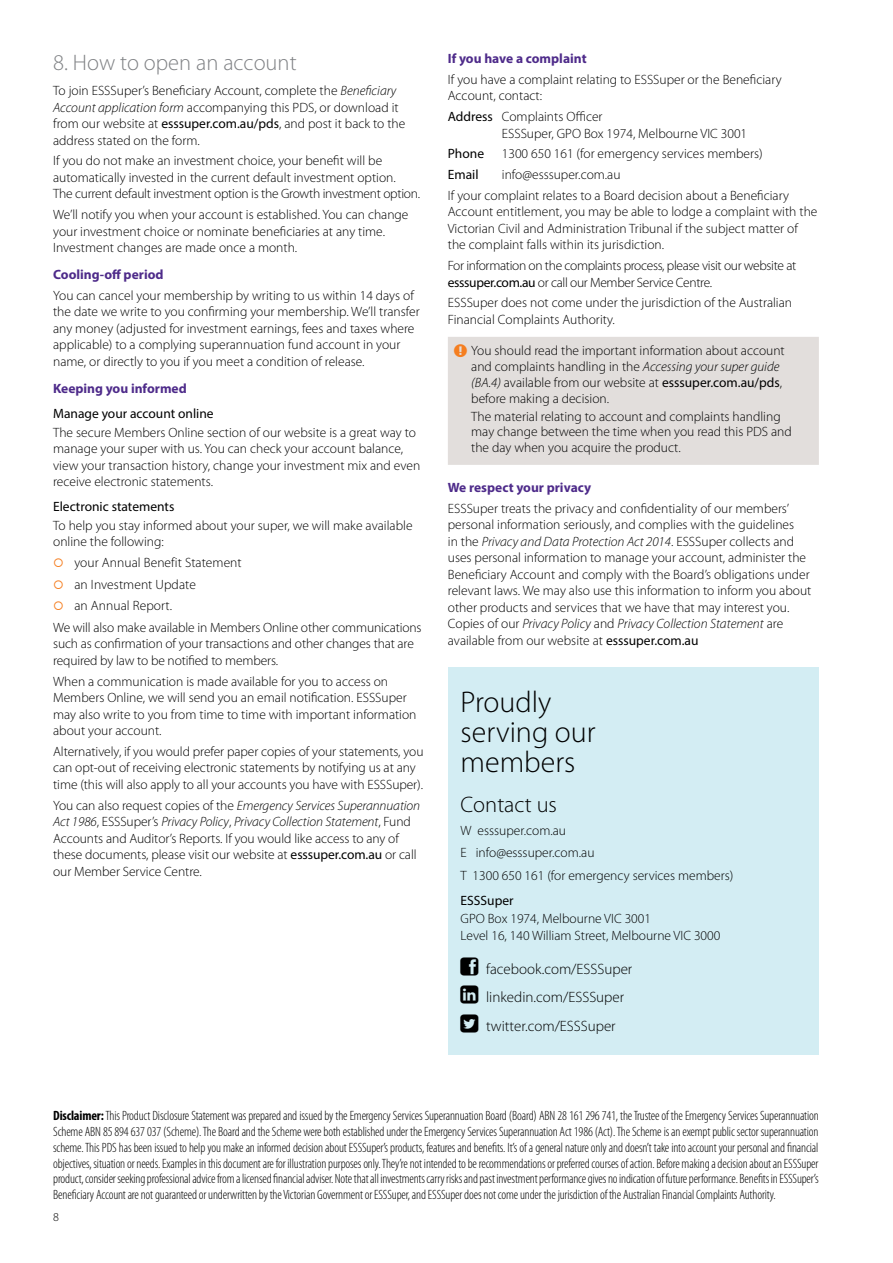
<style>
.page{position:relative;width:893px;height:1263px;background:#fff}
.page>*{position:absolute;margin:0;border:0;box-sizing:border-box;transform-origin:0 0}
.t1{font:300 30px/30px "Myriad Pro";color:#000}
.t2{font:300 22.5px "Myriad Pro";color:#808285}
.t3{font:300 22.5px "Myriad Pro";color:#000}
.t4{font:300 15px/28.8px "Myriad Pro";color:#000}
.t5{font:300 13.5px/16.5px "Myriad Pro";color:#000}
.t6{font:300 condensed 13.5px/15.8px "Myriad Pro";letter-spacing:-.01em;color:#000;text-align:justify}
.t7{font:300 13.5px/16.5px "Myriad Pro";letter-spacing:-.025em;color:#000}
.t8{font:700 13.5px "Myriad Pro";color:#4e2b8a}
.t9{font:13.5px "Myriad Pro";color:#000}
.t10{font:300 12px "Myriad Pro";color:#000}
.s1{font-style:italic}
.s2{font-weight:400}
.s3{font-weight:700}
</style>
<div class="page">
<div style="left:448px;top:337px;width:371px;height:128px;background:#e2dedc"></div>
<div style="left:448px;top:666px;width:371px;height:388px;background:#d3edf3"></div>
<svg style="left:454px;top:344px;width:13px;height:13px"></svg>
<h2 class="t2" style="left:53px;top:50px;width:245px">8. How to open an account</h2>
<p class="t5" style="left:53px;top:83px;width:354px">To join ESSSuper’s Beneficiary Account, complete the <span class="s1">Beneficiary Account application form</span> accompanying this PDS, or download it from our website at <span class="s2">esssuper.com.au/pds</span>, and post it back to the address stated on the form.</p>
<p class="t5" style="left:53px;top:153px;width:368px">If you do not make an investment choice, your benefit will be automatically invested in the current default investment option.<br>The current default investment option is the Growth investment option.</p>
<p class="t5" style="left:53px;top:206px;width:357px">We’ll notify you when your account is established. You can change your investment choice or nominate beneficiaries at any time.<br>Investment changes are made once a month.</p>
<p class="t8" style="left:53px;top:266px;width:112px">Cooling-off period</p>
<p class="t5" style="left:53px;top:287px;width:368px">You can cancel your membership by writing to us within 14 days of the date we write to you confirming your membership. We’ll transfer any money (adjusted for investment earnings, fees and taxes where applicable) to a complying superannuation fund account in your name, or directly to you if you meet a condition of release.</p>
<p class="t8" style="left:53px;top:380px;width:135px">Keeping you informed</p>
<p class="t9" style="left:53px;top:405px;width:162px">Manage your account online</p>
<p class="t5" style="left:53px;top:424px;width:369px">The secure Members Online section of our website is a great way to manage your super with us. You can check your account balance, view your transaction history, change your investment mix and even receive electronic statements.</p>
<p class="t9" style="left:53px;top:498px;width:123px">Electronic statements</p>
<p class="t5" style="left:53px;top:517px;width:361px">To help you stay informed about your super, we will make available online the following:</p>
<p class="t5" style="left:74px;top:555px;width:169px">your Annual Benefit Statement</p>
<p class="t5" style="left:74px;top:576px;width:123px">an Investment Update</p>
<p class="t5" style="left:74px;top:598px;width:99px">an Annual Report.</p>
<p class="t5" style="left:53px;top:619px;width:370px">We will also make available in Members Online other communications</p>
<p class="t5" style="left:53px;top:636px;width:362px">such as confirmation of your transactions and other changes that are required by law to be notified to members.</p>
<p class="t5" style="left:53px;top:673px;width:365px">When a communication is made available for you to access on Members Online, we will send you an email notification. ESSSuper may also write to you from time to time with important information about your account.</p>
<p class="t5" style="left:53px;top:743px;width:372px">Alternatively, if you would prefer paper copies of your statements, you can opt-out of receiving electronic statements by notifying us at any time (this will also apply to all your accounts you have with ESSSuper).</p>
<p class="t5" style="left:53px;top:797px;width:369px">You can also request copies of the <span class="s1">Emergency Services Superannuation Act 1986</span>, ESSSuper’s <span class="s1">Privacy Policy</span>, <span class="s1">Privacy Collection Statement</span>, Fund Accounts and Auditor’s Reports. If you would like access to any of these documents, please visit our website at <span class="s2">esssuper.com.au</span> or call our Member Service Centre.</p>
<p class="t8" style="left:448px;top:50px;width:140px">If you have a complaint</p>
<p class="t5" style="left:448px;top:71px;width:335px">If you have a complaint relating to ESSSuper or the Beneficiary<br>Account, contact:</p>
<p class="t5" style="left:502px;top:109px;width:247px;text-indent:-54px"><span class="s2">Address</span> Complaints Officer<br>ESSSuper, GPO Box 1974, Melbourne VIC 3001</p>
<p class="t9" style="left:448px;top:146px;width:38px">Phone</p>
<p class="t5" style="left:502px;top:146px;width:262px">1300 650 161 (for emergency services members)</p>
<p class="t9" style="left:448px;top:166px;width:32px">Email</p>
<p class="t5" style="left:448px;top:165px;width:343px;line-height:20.7px;text-indent:54px">info@esssuper.com.au<br>If your complaint relates to a Board decision about a Beneficiary</p>
<p class="t5" style="left:448px;top:204px;width:371px">Account entitlement, you may be able to lodge a complaint with the<br>Victorian Civil and Administration Tribunal if the subject matter of the complaint falls within its jurisdiction.</p>
<p class="t7" style="left:448px;top:258px;width:350px">For information on the complaints process, please visit our website at <span class="s2">esssuper.com.au</span> or call our Member Service Centre.</p>
<p class="t5" style="left:448px;top:295px;width:346px">ESSSuper does not come under the jurisdiction of the Australian<br>Financial Complaints Authority.</p>
<p class="t5" style="left:471px;top:343px;width:315px;line-height:15.8px">You should read the important information about account and complaints handling in the <span class="s1">Accessing your super guide (BA.4)</span> available from our website at <span class="s2">esssuper.com.au/pds</span>, before making a decision.</p>
<p class="t5" style="left:471px;top:408px;width:322px;line-height:15.8px">The material relating to account and complaints handling may change between the time when you read this PDS and the day when you acquire the product.</p>
<p class="t8" style="left:448px;top:479px;width:145px">We respect your privacy</p>
<p class="t5" style="left:448px;top:500px;width:365px">ESSSuper treats the privacy and confidentiality of our members’ personal information seriously, and complies with the guidelines<br>in the <span class="s1">Privacy and Data Protection Act 2014</span>. ESSSuper collects and uses personal information to manage your account, administer the Beneficiary Account and comply with the Board’s obligations under relevant laws. We may also use this information to inform you about other products and services that we have that may interest you.<br>Copies of our <span class="s1">Privacy Policy</span> and <span class="s1">Privacy Collection Statement</span> are available from our website at <span class="s2">esssuper.com.au</span></p>
<h1 class="t1" style="left:461px;top:688px;width:137px">Proudly serving our members</h1>
<h2 class="t3" style="left:461px;top:792px;width:98px">Contact us</h2>
<p class="t5" style="left:461px;top:820px;width:135px;line-height:21.5px">W esssuper.com.au<br>E info@esssuper.com.au</p>
<p class="t5" style="left:461px;top:867px;width:274px">T 1300 650 161 (for emergency services members)</p>
<p class="t9" style="left:461px;top:892px;width:54px">ESSSuper</p>
<p class="t5" style="left:461px;top:911px;width:261px">GPO Box 1974, Melbourne VIC 3001<br>Level 16, 140 William Street, Melbourne VIC 3000</p>
<p class="t4" style="left:486px;top:954px;width:148px">facebook.com/ESSSuper linkedin.com/ESSSuper twitter.com/ESSSuper</p>
<p class="t6" style="left:53px;top:1108px;width:767px"><span class="s3">Disclaimer:</span> This Product Disclosure Statement was prepared and issued by the Emergency Services Superannuation Board (Board) ABN 28 161 296 741, the Trustee of the Emergency Services Superannuation Scheme ABN 85 894 637 037 (Scheme). The Board and the Scheme were both established under the Emergency Services Superannuation Act 1986 (Act). The Scheme is an exempt public sector superannuation scheme. This PDS has been issued to help you make an informed decision about ESSSuper’s products, features and benefits. It’s of a general nature only and doesn’t take into account your personal and financial objectives, situation or needs. Examples in this document are for illustration purposes only. They’re not intended to be recommendations or preferred courses of action. Before making a decision about an ESSSuper product, consider seeking professional advice from a licensed financial adviser. Note that all investments carry risks and past investment performance gives no indication of future performance. Benefits in ESSSuper’s Beneficiary Account are not guaranteed or underwritten by the Victorian Government or ESSSuper, and ESSSuper does not come under the jurisdiction of the Australian Financial Complaints Authority.</p>
<p class="t10" style="left:53px;top:1210px;width:7px">8</p>
</div>
